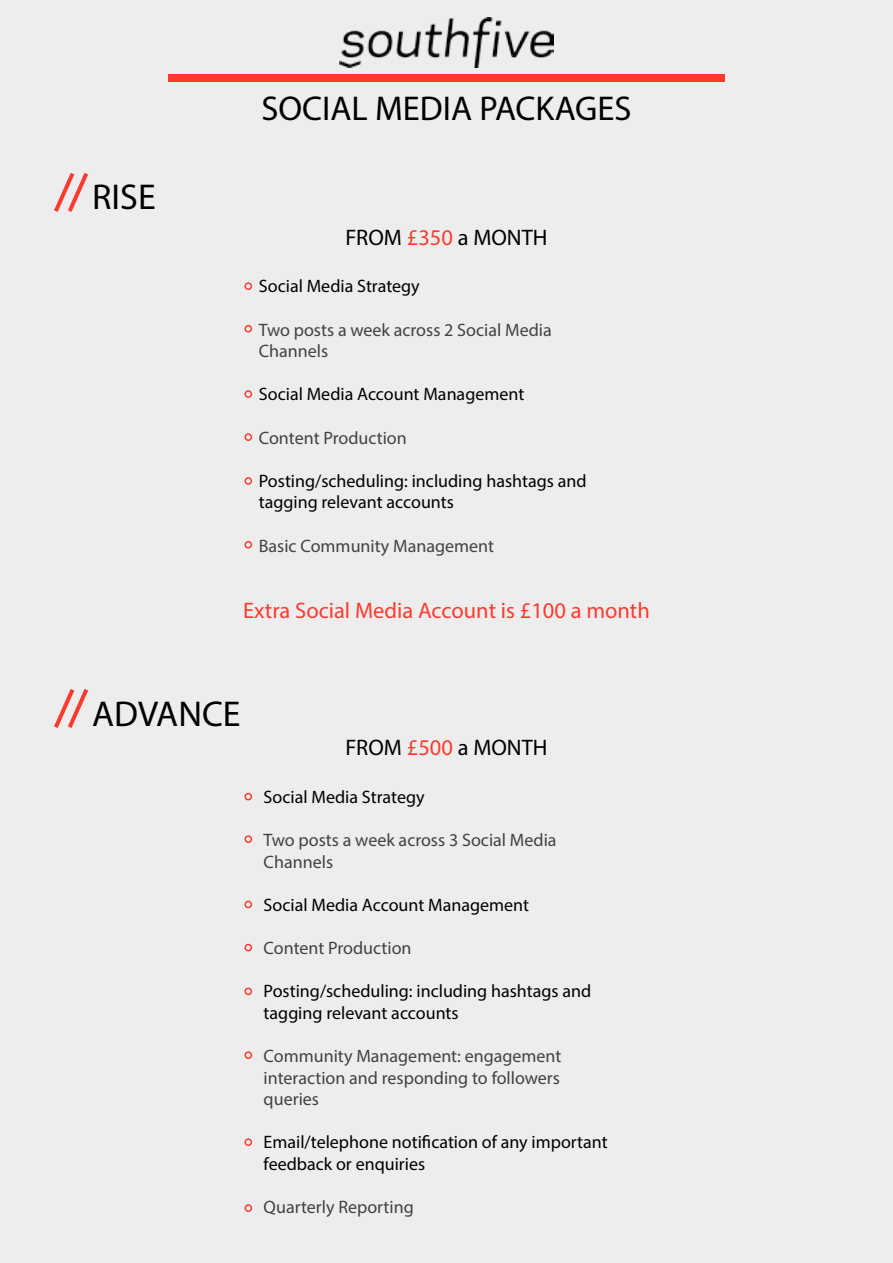
<style>
.page{position:relative;width:893px;height:1263px;background:#ededed}
.page>*{position:absolute;margin:0;border:0;box-sizing:border-box;transform-origin:0 0}
.t1{font:36px "Myriad Pro";color:#000}
.t2{font:34.5px "Myriad Pro";color:#000}
.t3{font:22.5px "Myriad Pro";color:#ff3b2f}
.t4{font:22.5px "Myriad Pro";color:#000}
.t5{font:18px/21.6px "Myriad Pro";color:#000}
.t6{font:18px/21.6px "Myriad Pro";color:#424241}
.s1{color:#ff3b2f}
</style>
<div class="page">
<img style="left:339px;top:17px;width:215px;height:50px">
<div style="left:168px;top:74px;width:557px;height:7px;background:#ff3b2f"></div>
<svg style="left:54px;top:173px;width:34px;height:39px"></svg>
<svg style="left:54px;top:689px;width:34px;height:39px"></svg>
<div style="left:244px;top:282px;width:8px;height:8px;border:2px solid #ff3b2f;border-radius:50%"></div>
<div style="left:244px;top:325px;width:8px;height:8px;border:2px solid #ff3b2f;border-radius:50%"></div>
<div style="left:244px;top:390px;width:8px;height:8px;border:2px solid #ff3b2f;border-radius:50%"></div>
<div style="left:244px;top:433px;width:8px;height:8px;border:2px solid #ff3b2f;border-radius:50%"></div>
<div style="left:244px;top:477px;width:8px;height:8px;border:2px solid #ff3b2f;border-radius:50%"></div>
<div style="left:244px;top:541px;width:8px;height:8px;border:2px solid #ff3b2f;border-radius:50%"></div>
<div style="left:244px;top:793px;width:8px;height:7px;border:2px solid #ff3b2f;border-radius:50%"></div>
<div style="left:244px;top:835px;width:8px;height:8px;border:2px solid #ff3b2f;border-radius:50%"></div>
<div style="left:244px;top:901px;width:8px;height:7px;border:2px solid #ff3b2f;border-radius:50%"></div>
<div style="left:244px;top:944px;width:8px;height:7px;border:2px solid #ff3b2f;border-radius:50%"></div>
<div style="left:244px;top:987px;width:8px;height:8px;border:2px solid #ff3b2f;border-radius:50%"></div>
<div style="left:244px;top:1051px;width:8px;height:8px;border:2px solid #ff3b2f;border-radius:50%"></div>
<div style="left:244px;top:1138px;width:8px;height:8px;border:2px solid #ff3b2f;border-radius:50%"></div>
<div style="left:244px;top:1204px;width:8px;height:8px;border:2px solid #ff3b2f;border-radius:50%"></div>
<h1 class="t1" style="left:92px;top:175px;width:65px">RISE</h1>
<h2 class="t2" style="left:261px;top:87px;width:372px">SOCIAL MEDIA PACKAGES</h2>
<p class="t4" style="left:345px;top:223px;width:204px">FROM <span class="s1">£350</span> a MONTH</p>
<p class="t5" style="left:259px;top:275px;width:162px">Social Media Strategy</p>
<p class="t6" style="left:259px;top:318px;width:294px">Two posts a week across 2 Social Media<br>Channels</p>
<p class="t5" style="left:259px;top:383px;width:267px">Social Media Account Management</p>
<p class="t6" style="left:259px;top:426px;width:149px">Content Production</p>
<p class="t5" style="left:259px;top:470px;width:329px">Posting/scheduling: including hashtags and tagging relevant accounts</p>
<p class="t6" style="left:259px;top:534px;width:237px">Basic Community Management</p>
<p class="t3" style="left:243px;top:596px;width:408px">Extra Social Media Account is £100 a month</p>
<h1 class="t1" style="left:92px;top:691px;width:150px">ADVANCE</h1>
<p class="t4" style="left:345px;top:734px;width:204px">FROM <span class="s1">£500</span> a MONTH</p>
<p class="t5" style="left:264px;top:786px;width:162px">Social Media Strategy</p>
<p class="t6" style="left:264px;top:829px;width:294px">Two posts a week across 3 Social Media<br>Channels</p>
<p class="t5" style="left:264px;top:894px;width:267px">Social Media Account Management</p>
<p class="t6" style="left:264px;top:937px;width:149px">Content Production</p>
<p class="t5" style="left:264px;top:980px;width:329px">Posting/scheduling: including hashtags and tagging relevant accounts</p>
<p class="t6" style="left:264px;top:1045px;width:299px;text-align:justify">Community Management: engagement interaction and responding to followers queries</p>
<p class="t5" style="left:264px;top:1131px;width:346px">Email/telephone notification of any important feedback or enquiries</p>
<p class="t6" style="left:264px;top:1196px;width:152px">Quarterly Reporting</p>
</div>
